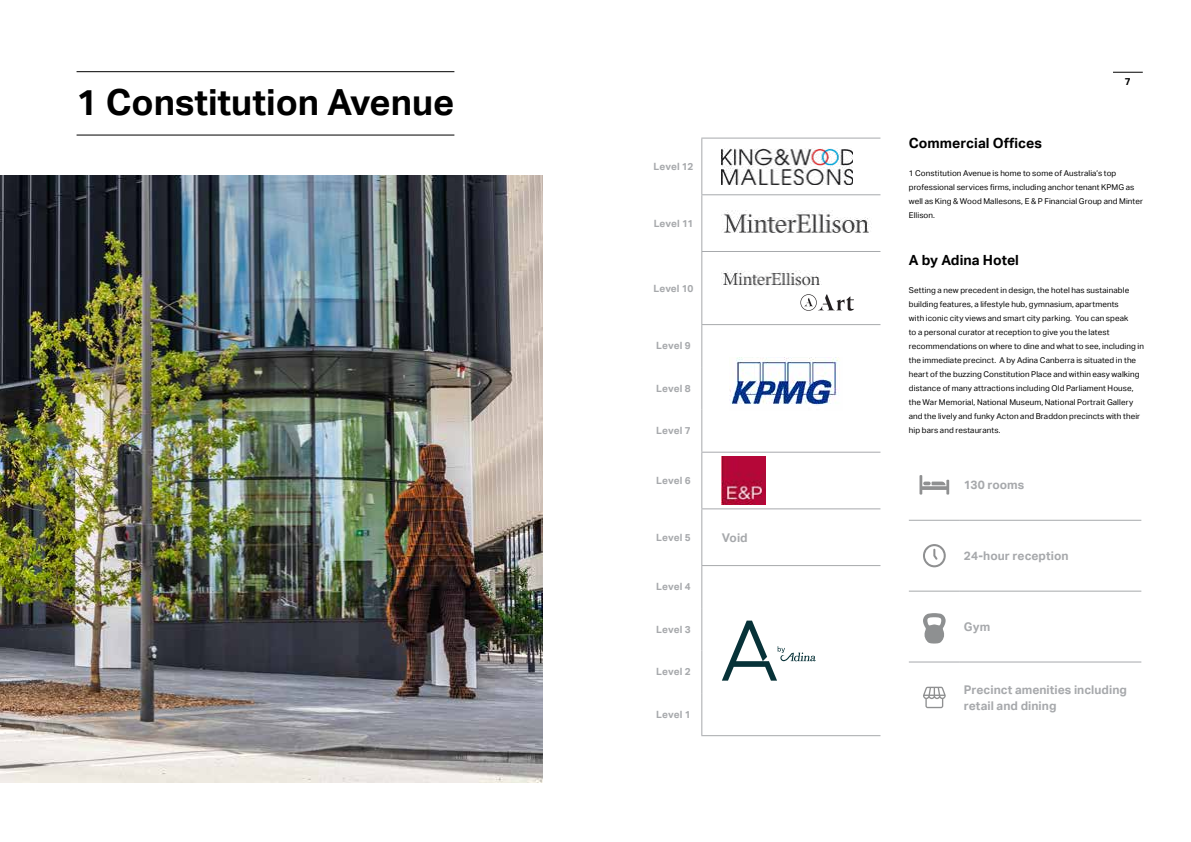
<style>
.page{position:relative;width:1191px;height:842px;background:#fff}
.page>*{position:absolute;margin:0;border:0;box-sizing:border-box;transform-origin:0 0}
.t1{font:700 36px "Aktiv Grotesk";color:#000}
.t2{font:700 14px "Aktiv Grotesk";letter-spacing:.005em;color:#000}
.t3{font:700 12px/16px "Aktiv Grotesk";letter-spacing:.005em;color:#a7a9ac}
.t4{font:700 10px "Aktiv Grotesk";color:#a7a9ac}
.t5{font:700 10px "Aktiv Grotesk";color:#000}
.t6{font:8px/14px "Aktiv Grotesk";letter-spacing:.015em;color:#000}
</style>
<div class="page">
<hr style="left:701px;top:138px;width:179px;height:1px;background:#a7a9ac">
<hr style="left:701px;top:251px;width:179px;height:1px;background:#a7a9ac">
<hr style="left:701px;top:452px;width:179px;height:1px;background:#a7a9ac">
<hr style="left:701px;top:194px;width:179px;height:1px;background:#a7a9ac">
<hr style="left:701px;top:324px;width:179px;height:1px;background:#a7a9ac">
<hr style="left:701px;top:508px;width:179px;height:1px;background:#a7a9ac">
<hr style="left:701px;top:565px;width:179px;height:1px;background:#a7a9ac">
<hr style="left:701px;top:735px;width:179px;height:1px;background:#a7a9ac">
<hr style="left:701px;top:139px;width:1px;height:55px;background:#a7a9ac">
<hr style="left:701px;top:195px;width:1px;height:56px;background:#a7a9ac">
<hr style="left:701px;top:252px;width:1px;height:72px;background:#a7a9ac">
<hr style="left:701px;top:325px;width:1px;height:42px;background:#a7a9ac">
<hr style="left:701px;top:367px;width:1px;height:43px;background:#a7a9ac">
<hr style="left:701px;top:410px;width:1px;height:42px;background:#a7a9ac">
<hr style="left:701px;top:453px;width:1px;height:55px;background:#a7a9ac">
<hr style="left:701px;top:509px;width:1px;height:56px;background:#a7a9ac">
<hr style="left:701px;top:566px;width:1px;height:42px;background:#a7a9ac">
<hr style="left:701px;top:608px;width:1px;height:43px;background:#a7a9ac">
<hr style="left:701px;top:651px;width:1px;height:42px;background:#a7a9ac">
<hr style="left:701px;top:693px;width:1px;height:42px;background:#a7a9ac">
<img style="left:722px;top:148px;width:131px;height:37px">
<img style="left:723px;top:210px;width:146px;height:23px">
<img style="left:722px;top:270px;width:99px;height:17px">
<img style="left:722px;top:457px;width:43px;height:47px">
<svg style="left:722px;top:621px;width:93px;height:60px"></svg>
<svg style="left:1113px;top:72px;width:29px;height:1px"></svg>
<hr style="left:77px;top:71px;width:377px;height:1px;background:#000">
<hr style="left:77px;top:135px;width:377px;height:1px;background:#000">
<hr style="left:909px;top:520px;width:51px;height:1px;background:#a7a9ac">
<hr style="left:960px;top:520px;width:181px;height:1px;background:#a7a9ac">
<hr style="left:909px;top:591px;width:51px;height:1px;background:#a7a9ac">
<hr style="left:960px;top:591px;width:181px;height:1px;background:#a7a9ac">
<hr style="left:909px;top:661px;width:51px;height:1px;background:#a7a9ac">
<hr style="left:960px;top:661px;width:181px;height:1px;background:#a7a9ac">
<svg style="left:919px;top:475px;width:30px;height:20px"></svg>
<svg style="left:923px;top:544px;width:22px;height:23px"></svg>
<svg style="left:923px;top:687px;width:22px;height:21px"></svg>
<img style="left:729px;top:357px;width:111px;height:48px">
<img style="left:0;top:176px;width:543px;height:607px">
<svg style="left:923px;top:613px;width:23px;height:31px"></svg>
<img style="left:800px;top:294px;width:54px;height:17px">
<h1 class="t1" style="left:77px;top:81px;width:379px">1 Constitution Avenue</h1>
<p class="t4" style="left:653px;top:161px;width:41px">Level 12</p>
<p class="t4" style="left:653px;top:217px;width:41px">Level 11</p>
<p class="t4" style="left:653px;top:282px;width:41px">Level 10</p>
<p class="t4" style="left:656px;top:340px;width:36px">Level 9</p>
<p class="t4" style="left:656px;top:383px;width:36px">Level 8</p>
<p class="t4" style="left:656px;top:425px;width:36px">Level 7</p>
<p class="t4" style="left:656px;top:475px;width:36px">Level 6</p>
<p class="t4" style="left:656px;top:531px;width:36px">Level 5</p>
<h3 class="t3" style="left:722px;top:529px;width:27px">Void</h3>
<p class="t4" style="left:656px;top:581px;width:36px">Level 4</p>
<p class="t4" style="left:656px;top:624px;width:36px">Level 3</p>
<p class="t4" style="left:656px;top:666px;width:36px">Level 2</p>
<p class="t4" style="left:656px;top:709px;width:36px">Level 1</p>
<p class="t5" style="left:1125px;top:76px;width:7px">7</p>
<h2 class="t2" style="left:909px;top:135px;width:135px">Commercial Offices</h2>
<p class="t6" style="left:909px;top:166px;width:236px">1 Constitution Avenue is home to some of Australia’s top professional services firms, including anchor tenant KPMG as well as King &amp; Wood Mallesons, E &amp; P Financial Group and Minter Ellison.</p>
<h2 class="t2" style="left:909px;top:252px;width:112px">A by Adina Hotel</h2>
<p class="t6" style="left:909px;top:283px;width:237px">Setting a new precedent in design, the hotel has sustainable building features, a lifestyle hub, gymnasium, apartments<br>with iconic city views and smart city parking. You can speak<br>to a personal curator at reception to give you the latest recommendations on where to dine and what to see, including in the immediate precinct. A by Adina Canberra is situated in the heart of the buzzing Constitution Place and within easy walking distance of many attractions including Old Parliament House, the War Memorial, National Museum, National Portrait Gallery and the lively and funky Acton and Braddon precincts with their hip bars and restaurants.</p>
<h3 class="t3" style="left:964px;top:477px;width:62px">130 rooms</h3>
<h3 class="t3" style="left:964px;top:548px;width:106px">24-hour reception</h3>
<h3 class="t3" style="left:964px;top:619px;width:28px">Gym</h3>
<h3 class="t3" style="left:964px;top:682px;width:165px">Precinct amenities including retail and dining</h3>
</div>
